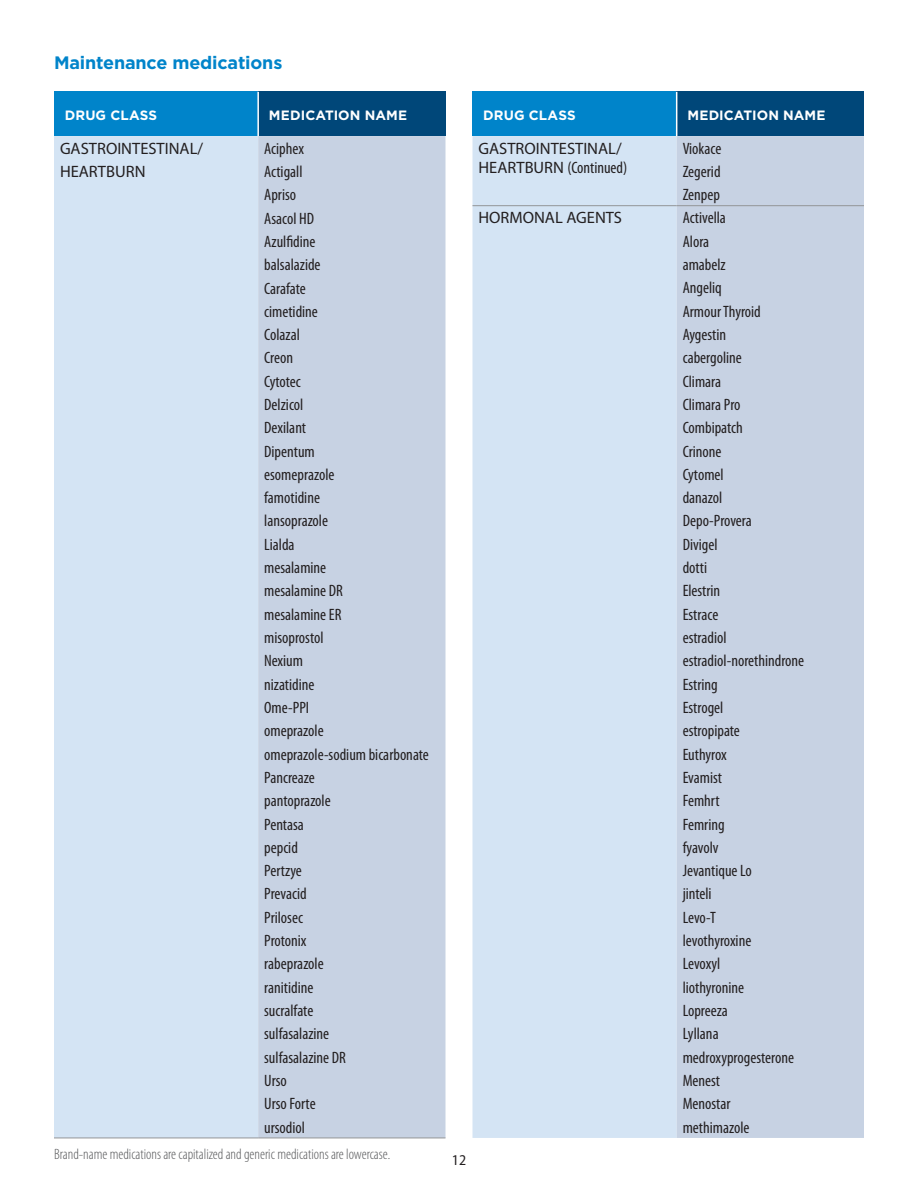
<style>
.page{position:relative;width:918px;height:1188px;background:#fff}
.page>*{position:absolute;margin:0;border:0;box-sizing:border-box;transform-origin:0 0}
.Subhead_body_bold_12{font:700 18px "Gotham";letter-spacing:-.01em;color:#0084ca}
.t1{font:condensed 16.5px "Myriad Pro";color:#231f20}
.t2{font:16.5px/19.8px "Myriad Pro";color:#231f20}
.M-Legal_copy_Cat{font:300 condensed 15px "Myriad Pro";color:#57585a}
.t3{font:semi-condensed 15px "Myriad Pro";color:#231f20}
.t4{font:700 13.5px "Gotham";letter-spacing:.005em;color:#fff}
.s1{font-stretch:condensed}
</style>
<div class="page">
<div style="left:472px;top:92px;width:205px;height:44px;background:#0084ca"></div>
<div style="left:677px;top:92px;width:187px;height:44px;background:#004779"></div>
<div style="left:472px;top:136px;width:205px;height:1002px;background:#d4e4f4"></div>
<div style="left:677px;top:136px;width:187px;height:1002px;background:#c7d2e3"></div>
<hr style="left:676px;top:92px;width:1px;height:44px;background:#fff">
<hr style="left:472px;top:205px;width:205px;height:1px;background:#939598">
<hr style="left:677px;top:205px;width:187px;height:1px;background:#939598">
<div style="left:54px;top:92px;width:204px;height:44px;background:#0084ca"></div>
<div style="left:258px;top:92px;width:188px;height:44px;background:#004779"></div>
<div style="left:54px;top:136px;width:204px;height:1002px;background:#d4e4f4"></div>
<div style="left:258px;top:136px;width:188px;height:1002px;background:#c7d2e3"></div>
<hr style="left:257px;top:92px;width:2px;height:44px;background:#fff">
<hr style="left:54px;top:1138px;width:204px;height:1px;background:#939598">
<hr style="left:258px;top:1138px;width:188px;height:1px;background:#939598">
<p class="Subhead_body_bold_12" style="left:54px;top:51px;width:230px">Maintenance medications</p>
<p class="t4" style="left:65px;top:106px;width:94px">DRUG CLASS</p>
<p class="t4" style="left:269px;top:106px;width:140px">MEDICATION NAME</p>
<p class="t2" style="left:60px;top:138px;width:145px">GASTROINTESTINAL/</p>
<p class="t2" style="left:60px;top:161px;width:87px">HEARTBURN</p>
<p class="t1" style="left:264px;top:139px;width:41px">Aciphex</p>
<p class="t1" style="left:264px;top:163px;width:40px">Actigall</p>
<p class="t1" style="left:264px;top:186px;width:33px">Apriso</p>
<p class="t1" style="left:264px;top:209px;width:51px">Asacol HD</p>
<p class="t1" style="left:264px;top:233px;width:53px">Azulfidine</p>
<p class="t1" style="left:264px;top:256px;width:58px">balsalazide</p>
<p class="t1" style="left:264px;top:279px;width:43px">Carafate</p>
<p class="t1" style="left:264px;top:302px;width:55px">cimetidine</p>
<p class="t1" style="left:264px;top:326px;width:37px">Colazal</p>
<p class="t1" style="left:264px;top:349px;width:30px">Creon</p>
<p class="t1" style="left:264px;top:372px;width:38px">Cytotec</p>
<p class="t1" style="left:264px;top:396px;width:41px">Delzicol</p>
<p class="t1" style="left:264px;top:419px;width:43px">Dexilant</p>
<p class="t1" style="left:264px;top:442px;width:52px">Dipentum</p>
<p class="t1" style="left:264px;top:466px;width:72px">esomeprazole</p>
<p class="t1" style="left:264px;top:489px;width:57px">famotidine</p>
<p class="t1" style="left:264px;top:512px;width:65px">lansoprazole</p>
<p class="t1" style="left:264px;top:535px;width:32px">Lialda</p>
<p class="t1" style="left:264px;top:559px;width:64px">mesalamine</p>
<p class="t1" style="left:264px;top:582px;width:80px">mesalamine DR</p>
<p class="t1" style="left:264px;top:605px;width:79px">mesalamine ER</p>
<p class="t1" style="left:264px;top:629px;width:61px">misoprostol</p>
<p class="t1" style="left:264px;top:652px;width:40px">Nexium</p>
<p class="t1" style="left:264px;top:675px;width:52px">nizatidine</p>
<p class="t1" style="left:264px;top:699px;width:47px">Ome-PPI</p>
<p class="t1" style="left:264px;top:722px;width:61px">omeprazole</p>
<p class="t1" style="left:264px;top:745px;width:166px">omeprazole-sodium bicarbonate</p>
<p class="t1" style="left:264px;top:769px;width:52px">Pancreaze</p>
<p class="t1" style="left:264px;top:792px;width:68px">pantoprazole</p>
<p class="t1" style="left:264px;top:815px;width:41px">Pentasa</p>
<p class="t1" style="left:264px;top:838px;width:35px">pepcid</p>
<p class="t1" style="left:264px;top:862px;width:39px">Pertzye</p>
<p class="t1" style="left:264px;top:885px;width:44px">Prevacid</p>
<p class="t1" style="left:264px;top:908px;width:40px">Prilosec</p>
<p class="t1" style="left:264px;top:932px;width:44px">Protonix</p>
<p class="t1" style="left:264px;top:955px;width:61px">rabeprazole</p>
<p class="t1" style="left:264px;top:978px;width:51px">ranitidine</p>
<p class="t1" style="left:264px;top:1002px;width:51px">sucralfate</p>
<p class="t1" style="left:264px;top:1025px;width:67px">sulfasalazine</p>
<p class="t1" style="left:264px;top:1048px;width:83px">sulfasalazine DR</p>
<p class="t1" style="left:264px;top:1072px;width:24px">Urso</p>
<p class="t1" style="left:264px;top:1095px;width:53px">Urso Forte</p>
<p class="t1" style="left:264px;top:1118px;width:42px">ursodiol</p>
<p class="M-Legal_copy_Cat" style="left:54px;top:1146px;width:338px">Brand-name medications are capitalized and generic medications are lowercase.</p>
<p class="t3" style="left:452px;top:1152px;width:16px">12</p>
<p class="t4" style="left:483px;top:106px;width:94px">DRUG CLASS</p>
<p class="t4" style="left:687px;top:106px;width:140px">MEDICATION NAME</p>
<p class="t2" style="left:478px;top:138px;width:150px">GASTROINTESTINAL/<br>HEARTBURN <span class="s1">(Continued)</span></p>
<p class="t1" style="left:683px;top:139px;width:40px">Viokace</p>
<p class="t1" style="left:683px;top:163px;width:39px">Zegerid</p>
<p class="t1" style="left:683px;top:186px;width:39px">Zenpep</p>
<p class="t2" style="left:478px;top:208px;width:145px">HORMONAL AGENTS</p>
<p class="t1" style="left:683px;top:209px;width:45px">Activella</p>
<p class="t1" style="left:683px;top:232px;width:28px">Alora</p>
<p class="t1" style="left:683px;top:256px;width:45px">amabelz</p>
<p class="t1" style="left:683px;top:279px;width:41px">Angeliq</p>
<p class="t1" style="left:683px;top:302px;width:80px">Armour Thyroid</p>
<p class="t1" style="left:683px;top:326px;width:45px">Aygestin</p>
<p class="t1" style="left:683px;top:349px;width:61px">cabergoline</p>
<p class="t1" style="left:683px;top:372px;width:40px">Climara</p>
<p class="t1" style="left:683px;top:396px;width:59px">Climara Pro</p>
<p class="t1" style="left:683px;top:419px;width:62px">Combipatch</p>
<p class="t1" style="left:683px;top:442px;width:40px">Crinone</p>
<p class="t1" style="left:683px;top:466px;width:43px">Cytomel</p>
<p class="t1" style="left:683px;top:489px;width:41px">danazol</p>
<p class="t1" style="left:683px;top:512px;width:71px">Depo-Provera</p>
<p class="t1" style="left:683px;top:535px;width:36px">Divigel</p>
<p class="t1" style="left:683px;top:559px;width:26px">dotti</p>
<p class="t1" style="left:683px;top:582px;width:39px">Elestrin</p>
<p class="t1" style="left:683px;top:605px;width:37px">Estrace</p>
<p class="t1" style="left:683px;top:629px;width:46px">estradiol</p>
<p class="t1" style="left:683px;top:652px;width:123px">estradiol-norethindrone</p>
<p class="t1" style="left:683px;top:675px;width:37px">Estring</p>
<p class="t1" style="left:683px;top:699px;width:42px">Estrogel</p>
<p class="t1" style="left:683px;top:722px;width:59px">estropipate</p>
<p class="t1" style="left:683px;top:745px;width:46px">Euthyrox</p>
<p class="t1" style="left:683px;top:769px;width:41px">Evamist</p>
<p class="t1" style="left:683px;top:792px;width:38px">Femhrt</p>
<p class="t1" style="left:683px;top:815px;width:43px">Femring</p>
<p class="t1" style="left:683px;top:838px;width:37px">fyavolv</p>
<p class="t1" style="left:683px;top:862px;width:71px">Jevantique Lo</p>
<p class="t1" style="left:683px;top:885px;width:30px">jinteli</p>
<p class="t1" style="left:683px;top:908px;width:35px">Levo-T</p>
<p class="t1" style="left:683px;top:932px;width:70px">levothyroxine</p>
<p class="t1" style="left:683px;top:955px;width:39px">Levoxyl</p>
<p class="t1" style="left:683px;top:978px;width:63px">liothyronine</p>
<p class="t1" style="left:683px;top:1002px;width:47px">Lopreeza</p>
<p class="t1" style="left:683px;top:1025px;width:38px">Lyllana</p>
<p class="t1" style="left:683px;top:1048px;width:113px">medroxyprogesterone</p>
<p class="t1" style="left:683px;top:1072px;width:39px">Menest</p>
<p class="t1" style="left:683px;top:1095px;width:49px">Menostar</p>
<p class="t1" style="left:683px;top:1118px;width:68px">methimazole</p>
</div>
